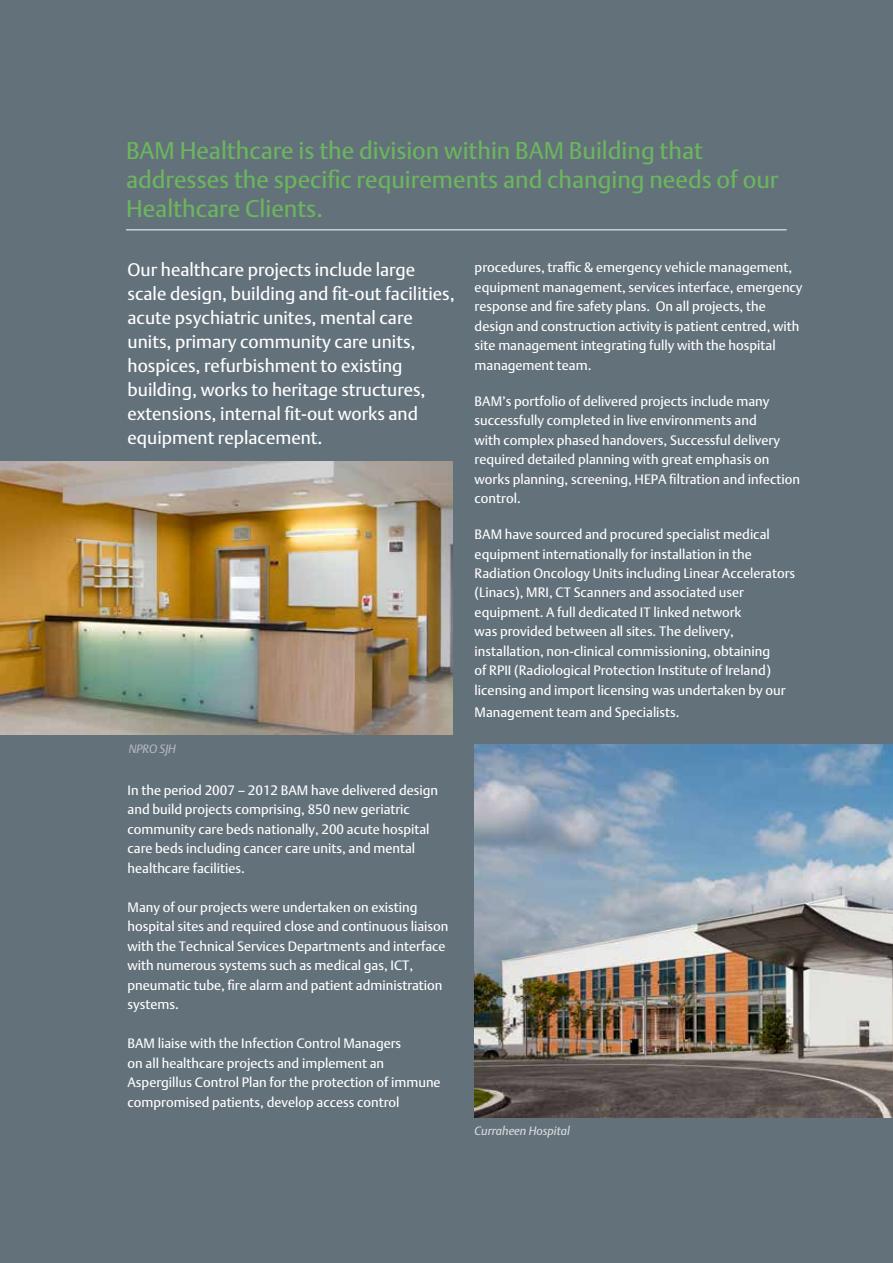
<style>
.page{position:relative;width:893px;height:1263px;background:#63717b}
.page>*{position:absolute;margin:0;border:0;box-sizing:border-box;transform-origin:0 0}
.t1{font:24px/28.8px "DTL Argo Pro";color:#6bb65d}
.t2{font:18px/24px "DTL Argo Pro";color:#fff}
.t3{font:13.5px/19.5px "DTL Argo Pro";color:#fff}
.t4{font:italic 12px "DTL Argo Pro";color:#d9dddf}
.t5{font:italic 12px "DTL Argo Pro";color:#b3b9be}
</style>
<div class="page">
<hr style="left:126px;top:229px;width:661px;height:1px;background:#fff">
<img style="left:475px;top:744px;width:418px;height:373px">
<img style="left:0;top:461px;width:452px;height:273px">
<h1 class="t1" style="left:126px;top:136px;width:654px">BAM Healthcare is the division within BAM Building that addresses the specific requirements and changing needs of our<br>Healthcare Clients.</h1>
<p class="t2" style="left:128px;top:257px;width:329px">Our healthcare projects include large scale design, building and fit-out facilities, acute psychiatric unites, mental care units, primary community care units, hospices, refurbishment to existing building, works to heritage structures, extensions, internal fit-out works and equipment replacement.</p>
<p class="t5" style="left:129px;top:742px;width:49px">NPRO SJH</p>
<p class="t3" style="left:128px;top:780px;width:312px">In the period 2007 – 2012 BAM have delivered design and build projects comprising, 850 new geriatric community care beds nationally, 200 acute hospital care beds including cancer care units, and mental healthcare facilities.</p>
<p class="t3" style="left:128px;top:897px;width:323px">Many of our projects were undertaken on existing hospital sites and required close and continuous liaison with the Technical Services Departments and interface with numerous systems such as medical gas, ICT, pneumatic tube, fire alarm and patient administration systems.</p>
<p class="t3" style="left:128px;top:1034px;width:315px">BAM liaise with the Infection Control Managers<br>on all healthcare projects and implement an Aspergillus Control Plan for the protection of immune compromised patients, develop access control</p>
<p class="t3" style="left:475px;top:258px;width:329px">procedures, traffic &amp; emergency vehicle management, equipment management, services interface, emergency response and fire safety plans. On all projects, the design and construction activity is patient centred, with site management integrating fully with the hospital management team.</p>
<p class="t3" style="left:475px;top:391px;width:327px">BAM’s portfolio of delivered projects include many successfully completed in live environments and<br>with complex phased handovers, Successful delivery required detailed planning with great emphasis on works planning, screening, HEPA filtration and infection control.</p>
<p class="t3" style="left:475px;top:525px;width:322px">BAM have sourced and procured specialist medical equipment internationally for installation in the Radiation Oncology Units including Linear Accelerators (Linacs), MRI, CT Scanners and associated user equipment. A full dedicated IT linked network<br>was provided between all sites. The delivery, installation, non-clinical commissioning, obtaining<br>of RPII (Radiological Protection Institute of Ireland) licensing and import licensing was undertaken by our</p>
<p class="t3" style="left:475px;top:702px;width:207px">Management team and Specialists.</p>
<p class="t4" style="left:475px;top:1124px;width:97px">Curraheen Hospital</p>
</div>
